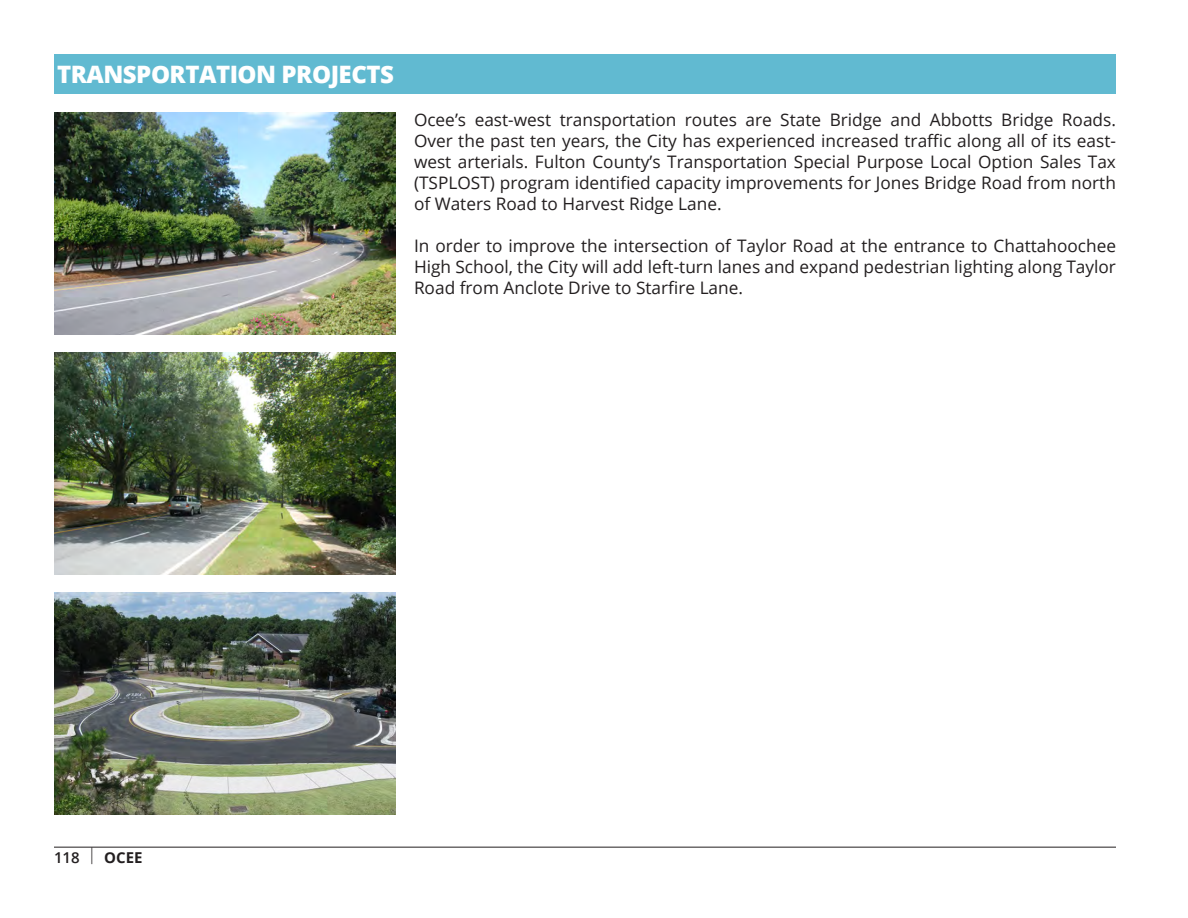
<style>
.page{position:relative;width:1188px;height:918px;background:#fff}
.page>*{position:absolute;margin:0;border:0;box-sizing:border-box;transform-origin:0 0}
.t1{font:800 24px "Open Sans";letter-spacing:-.02em;color:#fff}
.t2{font:17.25px/21px "Open Sans";color:#231f20;text-align:justify}
.t3{font:700 15px "Open Sans";color:#231f20}
.s1{font-weight:600}
</style>
<div class="page">
<hr style="left:54px;top:847px;width:1062px;height:1px;background:#231f20">
<div style="left:54px;top:54px;width:1062px;height:40px;background:#61bad1"></div>
<img style="left:54px;top:592px;width:342px;height:222px">
<img style="left:54px;top:113px;width:342px;height:222px">
<img style="left:54px;top:353px;width:342px;height:222px">
<p class="t1" style="left:57px;top:56px;width:339px">TRANSPORTATION PROJECTS</p>
<p class="t2" style="left:414px;top:109px;width:704px">Ocee’s east-west transportation routes are State Bridge and Abbotts Bridge Roads.<br>Over the past ten years, the City has experienced increased traffic along all of its east&shy;west arterials. Fulton County’s Transportation Special Purpose Local Option Sales Tax (TSPLOST) program identified capacity improvements for Jones Bridge Road from north of Waters Road to Harvest Ridge Lane.</p>
<p class="t2" style="left:414px;top:235px;width:704px">In order to improve the intersection of Taylor Road at the entrance to Chattahoochee High School, the City will add left-turn lanes and expand pedestrian lighting along Taylor Road from Anclote Drive to Starfire Lane.</p>
<p class="t3" style="left:54px;top:846px;width:90px"><span class="s1">118</span> <sup>|</sup> OCEE</p>
</div>
